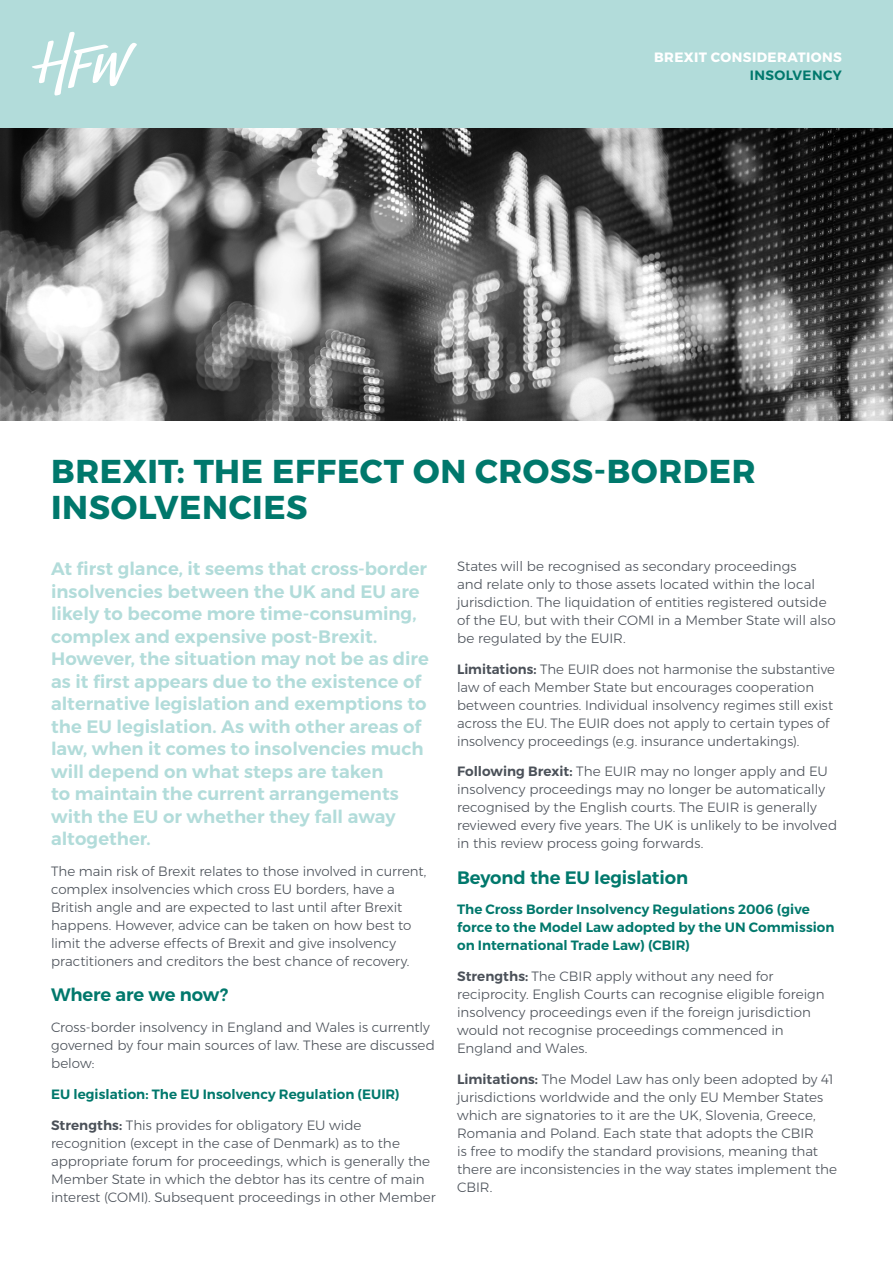
<style>
.page{position:relative;width:893px;height:1263px;background:#fff}
.page>*{position:absolute;margin:0;border:0;box-sizing:border-box;transform-origin:0 0}
.t1{font:700 33px/36px "Montserrat";letter-spacing:.02em;color:#00786c}
.t2{font:600 18px/22.5px "Montserrat";color:#b2dcda}
.t3{font:600 18px "Montserrat";letter-spacing:-.01em;color:#00786c}
.t4{font:300 13.5px/18px "Montserrat";color:#4b5159}
.t5{font:600 13.5px/18px "Montserrat";letter-spacing:.005em;color:#00786c}
.t6{font:700 13.5px "Montserrat";letter-spacing:.035em;color:#fff}
.t7{font:600 13.5px "Montserrat";letter-spacing:.03em;color:#00786c}
.s1{font-weight:600}
</style>
<div class="page">
<img style="left:0;top:128px;width:893px;height:293px">
<div style="left:0;top:0;width:893px;height:128px;background:#b2dcda"></div>
<svg style="left:32px;top:32px;width:105px;height:63px"></svg>
<p class="t6" style="left:654px;top:46px;width:189px">BREXIT CONSIDERATIONS</p>
<p class="t7" style="left:750px;top:64px;width:94px">INSOLVENCY</p>
<h1 class="t1" style="left:51px;top:453px;width:706px">BREXIT: THE EFFECT ON CROSS-BORDER<br>INSOLVENCIES</h1>
<p class="t2" style="left:51px;top:558px;width:379px">At first glance, it seems that cross-border insolvencies between the UK and EU are likely to become more time-consuming, complex and expensive post-Brexit.<br>However, the situation may not be as dire as it first appears due to the existence of alternative legislation and exemptions to the EU legislation. As with other areas of law, when it comes to insolvencies much will depend on what steps are taken<br>to maintain the current arrangements with the EU or whether they fall away altogether.</p>
<p class="t4" style="left:51px;top:862px;width:377px">The main risk of Brexit relates to those involved in current, complex insolvencies which cross EU borders, have a British angle and are expected to last until after Brexit happens. However, advice can be taken on how best to limit the adverse effects of Brexit and give insolvency practitioners and creditors the best chance of recovery.</p>
<h2 class="t3" style="left:51px;top:981px;width:179px">Where are we now?</h2>
<p class="t4" style="left:51px;top:1018px;width:385px">Cross-border insolvency in England and Wales is currently governed by four main sources of law. These are discussed below:</p>
<p class="t5" style="left:51px;top:1085px;width:350px">EU legislation: The EU Insolvency Regulation (EUIR)</p>
<p class="t4" style="left:51px;top:1115px;width:386px"><span class="s1">Strengths:</span> This provides for obligatory EU wide recognition (except in the case of Denmark) as to the appropriate forum for proceedings, which is generally the Member State in which the debtor has its centre of main interest (COMI). Subsequent proceedings in other Member</p>
<p class="t4" style="left:457px;top:557px;width:380px">States will be recognised as secondary proceedings<br>and relate only to those assets located within the local jurisdiction. The liquidation of entities registered outside of the EU, but with their COMI in a Member State will also be regulated by the EUIR.</p>
<p class="t4" style="left:457px;top:659px;width:379px"><span class="s1">Limitations:</span> The EUIR does not harmonise the substantive law of each Member State but encourages cooperation between countries. Individual insolvency regimes still exist across the EU. The EUIR does not apply to certain types of insolvency proceedings (e.g. insurance undertakings).</p>
<p class="t4" style="left:457px;top:762px;width:382px"><span class="s1">Following Brexit:</span> The EUIR may no longer apply and EU insolvency proceedings may no longer be automatically recognised by the English courts. The EUIR is generally reviewed every five years. The UK is unlikely to be involved in this review process going forwards.</p>
<h2 class="t3" style="left:457px;top:863px;width:232px">Beyond the EU legislation</h2>
<p class="t5" style="left:457px;top:900px;width:379px">The Cross Border Insolvency Regulations 2006 (give force to the Model Law adopted by the UN Commission on International Trade Law) (CBIR)</p>
<p class="t4" style="left:457px;top:967px;width:369px"><span class="s1">Strengths:</span> The CBIR apply without any need for reciprocity. English Courts can recognise eligible foreign insolvency proceedings even if the foreign jurisdiction would not recognise proceedings commenced in England and Wales.</p>
<p class="t4" style="left:457px;top:1070px;width:381px"><span class="s1">Limitations:</span> The Model Law has only been adopted by 41 jurisdictions worldwide and the only EU Member States which are signatories to it are the UK, Slovenia, Greece, Romania and Poland. Each state that adopts the CBIR<br>is free to modify the standard provisions, meaning that there are inconsistencies in the way states implement the CBIR.</p>
</div>
